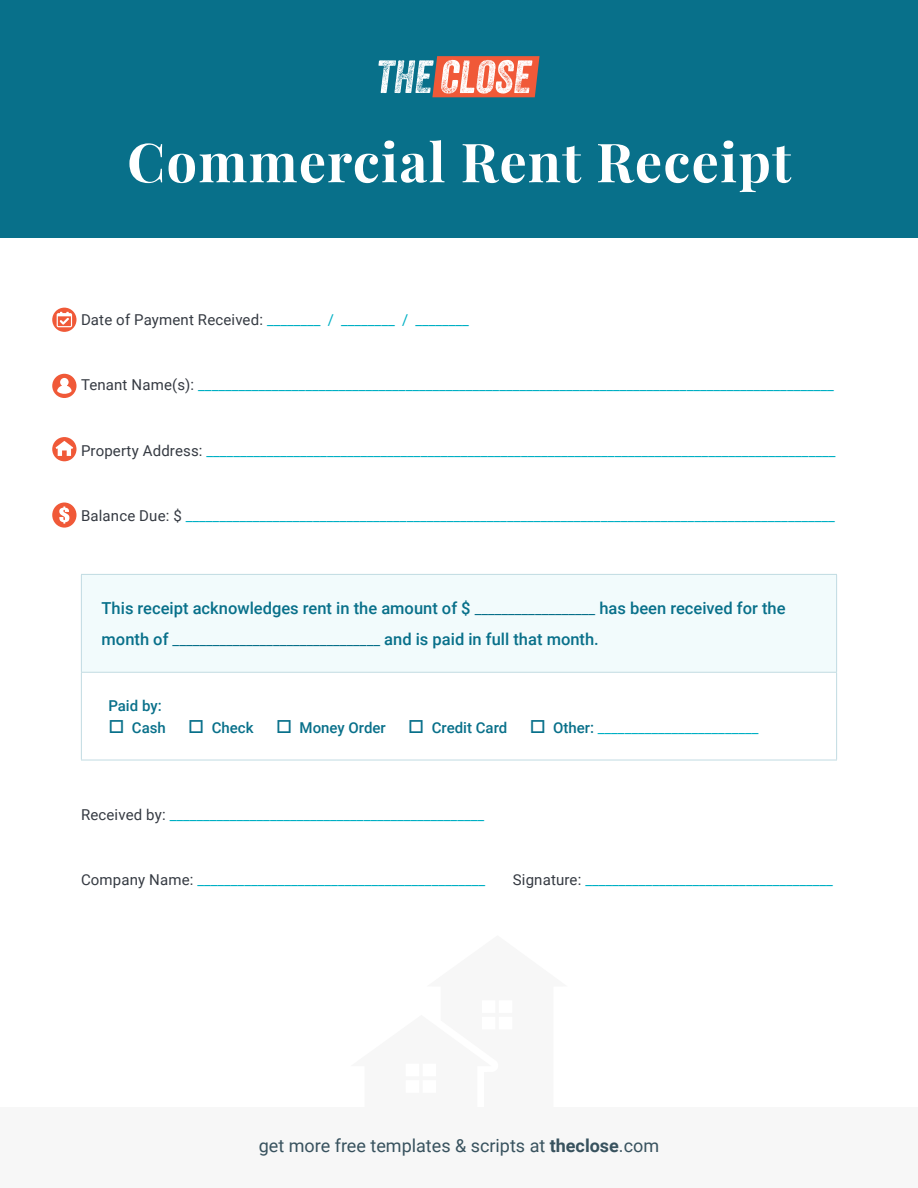
<style>
.page{position:relative;width:918px;height:1188px;background:#fff}
.page>*{position:absolute;margin:0;border:0;box-sizing:border-box;transform-origin:0 0}
.t1{font:700 54px "Playfair Display";letter-spacing:.025em;color:#fff}
.t2{font:18px "Roboto";color:#38525e}
.t3{font:500 16.5px/31.5px "Roboto";color:#08708a}
.t4{font:15px "Roboto";letter-spacing:.01em;color:#00b0c4}
.t5{font:500 15px "Roboto";color:#08708a}
.s1{color:#353a42}
.s2{font-weight:400;font-size:15px}
.s3{font-weight:400;color:#00b0c4}
.s4{font-weight:700}
</style>
<div class="page">
<div style="left:0;top:1107px;width:918px;height:81px;background:#f7f7f7"></div>
<div style="left:81px;top:574px;width:756px;height:98px;background:#f2fbfc"></div>
<hr style="left:81px;top:574px;width:756px;height:1px;background:#c1dbe2">
<hr style="left:81px;top:575px;width:1px;height:97px;background:#c1dbe2">
<hr style="left:836px;top:575px;width:1px;height:97px;background:#c1dbe2">
<hr style="left:81px;top:672px;width:756px;height:1px;background:#c1dbe2">
<hr style="left:81px;top:673px;width:1px;height:87px;background:#c1dbe2">
<hr style="left:836px;top:673px;width:1px;height:87px;background:#c1dbe2">
<hr style="left:81px;top:760px;width:756px;height:1px;background:#c1dbe2">
<div style="left:0;top:0;width:918px;height:238px;background:#08708a"></div>
<svg style="left:378px;top:56px;width:162px;height:41px"></svg>
<svg style="left:52px;top:308px;width:24px;height:24px"></svg>
<svg style="left:57px;top:312px;width:15px;height:15px"></svg>
<div style="left:52px;top:374px;width:24px;height:24px;background:#f05938;border-radius:50%"></div>
<svg style="left:57px;top:378px;width:15px;height:16px"></svg>
<div style="left:52px;top:437px;width:24px;height:24px;background:#f05938;border-radius:50%"></div>
<svg style="left:56px;top:441px;width:17px;height:15px"></svg>
<div style="left:52px;top:503px;width:24px;height:25px;background:#f05938;border-radius:50%"></div>
<svg style="left:59px;top:506px;width:10px;height:18px"></svg>
<h1 class="t1" style="left:127px;top:120px;width:666px">Commercial Rent Receipt</h1>
<p class="t4" style="left:81px;top:309px;width:390px"><span class="s1">Date of Payment Received:</span> ________ / ________ / ________</p>
<p class="t4" style="left:81px;top:374px;width:754px"><span class="s1">Tenant Name(s):</span> _______________________________________________________________________________________________</p>
<p class="t4" style="left:81px;top:440px;width:756px"><span class="s1">Property Address:</span> ______________________________________________________________________________________________</p>
<p class="t4" style="left:81px;top:505px;width:755px"><span class="s1">Balance Due: $</span> _________________________________________________________________________________________________</p>
<p class="t3" style="left:102px;top:592px;width:685px">This receipt acknowledges rent in the amount of $ <span class="s2">__________________</span> has been received for the month of <span class="s2">_______________________________</span> and is paid in full that month.</p>
<p class="t5" style="left:108px;top:695px;width:55px">Paid by:</p>
<p class="t5" style="left:108px;top:717px;width:652px">□ Cash □ Check □ Money Order □ Credit Card □ Other: <span class="s3">________________________</span></p>
<p class="t4" style="left:81px;top:804px;width:405px"><span class="s1">Received by:</span> _______________________________________________</p>
<p class="t4" style="left:81px;top:869px;width:406px"><span class="s1">Company Name:</span> ___________________________________________</p>
<p class="t4" style="left:513px;top:869px;width:322px"><span class="s1">Signature:</span> _____________________________________</p>
<p class="t2" style="left:259px;top:1133px;width:402px">get more free templates &amp; scripts at <span class="s4">theclose</span>.com</p>
</div>
